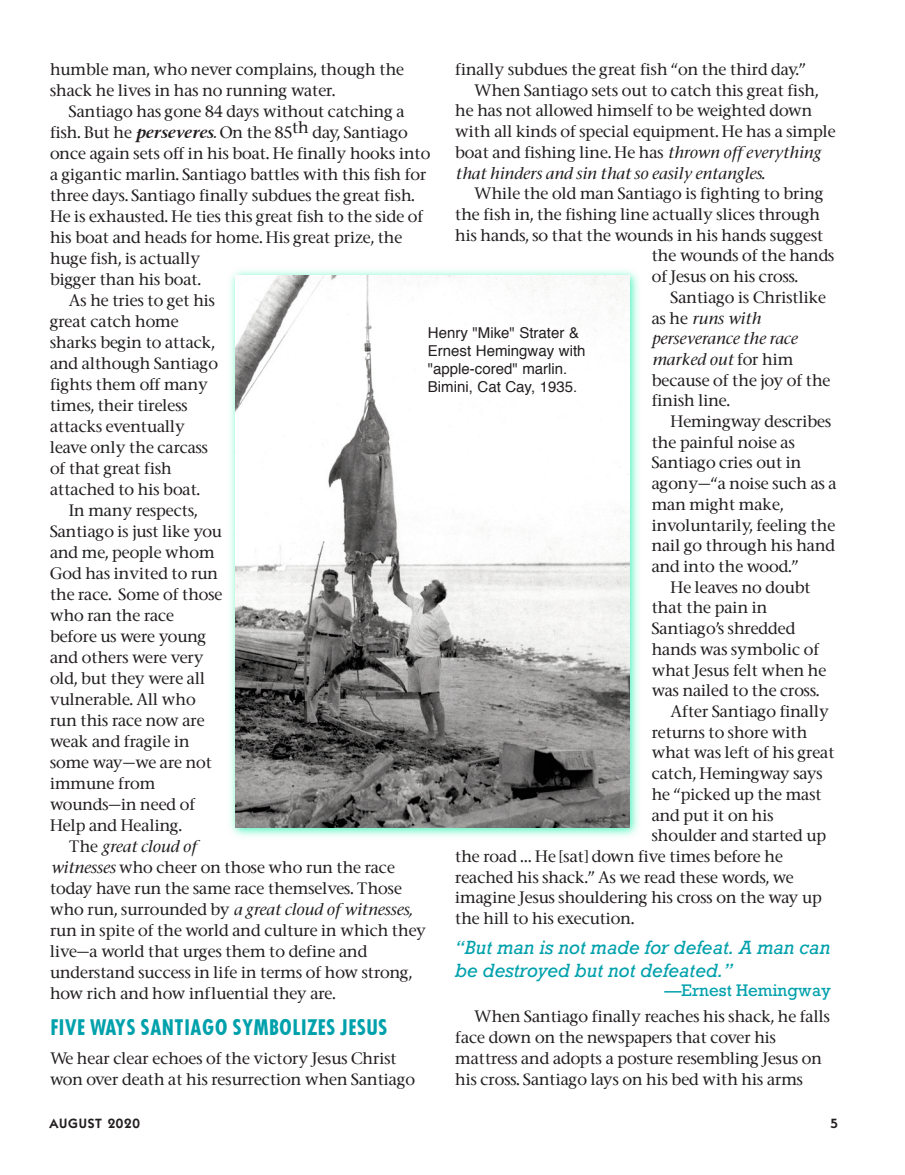
<style>
.page{position:relative;width:905px;height:1175px;background:#fff}
.page>*{position:absolute;margin:0;border:0;box-sizing:border-box;transform-origin:0 0}
.t1{font:700 21px "Futura Cond";color:#00a1ac}
.t2{font:italic 18px/22.5px "Rockwell";color:#00a1ac}
.t3{font:500 15.75px/21px "Stone Serif";color:#231f20}
.t4{font:italic 500 15.75px "Stone Serif";color:#231f20}
.t5{font:15.75px "Rockwell";color:#00a1ac}
.t6{font:15px/18px "Helvetica";color:#231f20}
.t7{font:600 13.5px "ITC Kabel Std";letter-spacing:.055em;color:#231f20}
.s1{font-style:italic}
.s2{font-style:normal}
.s3{font-family:"Stone Serif Semi Boold";font-weight:400;font-style:italic}
</style>
<div class="page">
<img style="left:230px;top:270px;width:409px;height:567px">
<img style="left:235px;top:275px;width:394px;height:553px">
<p class="t3" style="left:455px;top:59px;width:352px">finally subdues the great fish “on the third day.”</p>
<p class="t3" style="left:474px;top:79px;width:345px">When Santiago sets out to catch this great fish,</p>
<p class="t3" style="left:455px;top:100px;width:358px">he has not allowed himself to be weighted down</p>
<p class="t3" style="left:455px;top:121px;width:382px">with all kinds of special equipment. He has a simple</p>
<p class="t3" style="left:455px;top:141px;width:367px">boat and fishing line. He has <span class="s1">thrown off everything</span></p>
<p class="t4" style="left:455px;top:163px;width:311px">that hinders and sin that so easily entangles.</p>
<p class="t3" style="left:474px;top:183px;width:351px">While the old man Santiago is fighting to bring</p>
<p class="t3" style="left:455px;top:204px;width:366px">the fish in, the fishing line actually slices through</p>
<p class="t3" style="left:455px;top:224px;width:370px">his hands, so that the wounds in his hands suggest</p>
<p class="t3" style="left:651px;top:245px;width:184px">the wounds of the hands</p>
<p class="t3" style="left:651px;top:266px;width:148px">of Jesus on his cross.</p>
<p class="t3" style="left:670px;top:286px;width:157px">Santiago is Christlike</p>
<p class="t4" style="left:651px;top:308px;width:110px"><span class="s2">as he</span> runs with</p>
<p class="t4" style="left:651px;top:328px;width:147px">perseverance the race</p>
<p class="t4" style="left:651px;top:349px;width:143px">marked out <span class="s2">for him</span></p>
<p class="t3" style="left:651px;top:369px;width:180px">because of the joy of the</p>
<p class="t3" style="left:651px;top:390px;width:79px">finish line.</p>
<p class="t3" style="left:670px;top:411px;width:162px">Hemingway describes</p>
<p class="t3" style="left:651px;top:431px;width:145px">the painful noise as</p>
<p class="t3" style="left:651px;top:452px;width:151px">Santiago cries out in</p>
<p class="t3" style="left:651px;top:473px;width:186px">agony—“a noise such as a</p>
<p class="t3" style="left:651px;top:493px;width:133px">man might make,</p>
<p class="t3" style="left:651px;top:514px;width:185px">involuntarily, feeling the</p>
<p class="t3" style="left:651px;top:535px;width:185px">nail go through his hand</p>
<p class="t3" style="left:651px;top:555px;width:148px">and into the wood.”</p>
<p class="t3" style="left:670px;top:576px;width:141px">He leaves no doubt</p>
<p class="t3" style="left:651px;top:597px;width:117px">that the pain in</p>
<p class="t3" style="left:651px;top:618px;width:145px">Santiago’s shredded</p>
<p class="t3" style="left:651px;top:638px;width:169px">hands was symbolic of</p>
<p class="t3" style="left:651px;top:659px;width:176px">what Jesus felt when he</p>
<p class="t3" style="left:651px;top:680px;width:169px">was nailed to the cross.</p>
<p class="t3" style="left:670px;top:700px;width:160px">After Santiago finally</p>
<p class="t3" style="left:651px;top:721px;width:157px">returns to shore with</p>
<p class="t3" style="left:651px;top:742px;width:184px">what was left of his great</p>
<p class="t3" style="left:651px;top:762px;width:172px">catch, Hemingway says</p>
<p class="t3" style="left:651px;top:783px;width:171px">he “picked up the mast</p>
<p class="t3" style="left:651px;top:804px;width:123px">and put it on his</p>
<p class="t3" style="left:651px;top:825px;width:176px">shoulder and started up</p>
<p class="t3" style="left:455px;top:845px;width:329px">the road … He [sat] down five times before he</p>
<p class="t3" style="left:455px;top:866px;width:340px">reached his shack.” As we read these words, we</p>
<p class="t3" style="left:455px;top:887px;width:368px">imagine Jesus shouldering his cross on the way up</p>
<p class="t3" style="left:455px;top:907px;width:180px">the hill to his execution.</p>
<p class="t2" style="left:455px;top:939px;width:376px">“But man is not made for defeat. A man can be destroyed but not defeated.”</p>
<p class="t5" style="left:664px;top:985px;width:168px">—Ernest Hemingway</p>
<p class="t3" style="left:455px;top:1005px;width:376px;text-indent:19px">When Santiago finally reaches his shack, he falls face down on the newspapers that cover his mattress and adopts a posture resembling Jesus on his cross. Santiago lays on his bed with his arms</p>
<p class="t3" style="left:50px;top:59px;width:355px">humble man, who never complains, though the shack he lives in has no running water.</p>
<p class="t3" style="left:69px;top:101px;width:337px">Santiago has gone 84 days without catching a</p>
<p class="t3" style="left:50px;top:122px;width:359px">fish. But he <span class="s3">perseveres.</span> On the 85th day, Santiago</p>
<p class="t3" style="left:50px;top:143px;width:382px">once again sets off in his boat. He finally hooks into</p>
<p class="t3" style="left:50px;top:164px;width:378px">a gigantic marlin. Santiago battles with this fish for</p>
<p class="t3" style="left:50px;top:185px;width:366px">three days. Santiago finally subdues the great fish.</p>
<p class="t3" style="left:50px;top:206px;width:375px">He is exhausted. He ties this great fish to the side of</p>
<p class="t3" style="left:50px;top:227px;width:354px">his boat and heads for home. His great prize, the</p>
<p class="t3" style="left:50px;top:248px;width:152px">huge fish, is actually</p>
<p class="t3" style="left:50px;top:269px;width:152px">bigger than his boat.</p>
<p class="t3" style="left:69px;top:290px;width:148px">As he tries to get his</p>
<p class="t3" style="left:50px;top:311px;width:130px">great catch home</p>
<p class="t3" style="left:50px;top:332px;width:166px">sharks begin to attack,</p>
<p class="t3" style="left:50px;top:353px;width:169px">and although Santiago</p>
<p class="t3" style="left:50px;top:374px;width:159px">fights them off many</p>
<p class="t3" style="left:50px;top:395px;width:139px">times, their tireless</p>
<p class="t3" style="left:50px;top:416px;width:137px">attacks eventually</p>
<p class="t3" style="left:50px;top:437px;width:160px">leave only the carcass</p>
<p class="t3" style="left:50px;top:458px;width:123px">of that great fish</p>
<p class="t3" style="left:50px;top:479px;width:151px">attached to his boat.</p>
<p class="t3" style="left:69px;top:500px;width:130px">In many respects,</p>
<p class="t3" style="left:50px;top:521px;width:173px">Santiago is just like you</p>
<p class="t3" style="left:50px;top:542px;width:166px">and me, people whom</p>
<p class="t3" style="left:50px;top:563px;width:169px">God has invited to run</p>
<p class="t3" style="left:50px;top:584px;width:174px">the race. Some of those</p>
<p class="t3" style="left:50px;top:605px;width:126px">who ran the race</p>
<p class="t3" style="left:50px;top:626px;width:158px">before us were young</p>
<p class="t3" style="left:50px;top:647px;width:155px">and others were very</p>
<p class="t3" style="left:50px;top:668px;width:156px">old, but they were all</p>
<p class="t3" style="left:50px;top:689px;width:147px">vulnerable. All who</p>
<p class="t3" style="left:50px;top:710px;width:156px">run this race now are</p>
<p class="t3" style="left:50px;top:731px;width:141px">weak and fragile in</p>
<p class="t3" style="left:50px;top:752px;width:163px">some way—we are not</p>
<p class="t3" style="left:50px;top:773px;width:107px">immune from</p>
<p class="t3" style="left:50px;top:794px;width:147px">wounds—in need of</p>
<p class="t3" style="left:50px;top:815px;width:133px">Help and Healing.</p>
<p class="t4" style="left:69px;top:836px;width:129px"><span class="s2">The</span> great cloud of</p>
<p class="t3" style="left:50px;top:857px;width:346px"><span class="s1">witnesses</span> who cheer on those who run the race</p>
<p class="t3" style="left:50px;top:878px;width:353px">today have run the same race themselves. Those</p>
<p class="t4" style="left:50px;top:899px;width:364px"><span class="s2">who run, surrounded by</span> a great cloud of witnesses,</p>
<p class="t3" style="left:50px;top:920px;width:377px">run in spite of the world and culture in which they</p>
<p class="t3" style="left:50px;top:941px;width:319px">live—a world that urges them to define and</p>
<p class="t3" style="left:50px;top:962px;width:363px">understand success in life in terms of how strong,</p>
<p class="t3" style="left:50px;top:983px;width:287px">how rich and how influential they are.</p>
<h1 class="t1" style="left:50px;top:1014px;width:339px">FIVE WAYS SANTIAGO SYMBOLIZES JESUS</h1>
<p class="t3" style="left:50px;top:1047px;width:366px">We hear clear echoes of the victory Jesus Christ won over death at his resurrection when Santiago</p>
<p class="t6" style="left:428px;top:325px;width:159px">Henry "Mike" Strater &amp;<br>Ernest Hemingway with "apple-cored" marlin.<br>Bimini, Cat Cay, 1935.</p>
<p class="t7" style="left:50px;top:1118px;width:92px">AUGUST 2020</p>
<p class="t7" style="left:830px;top:1118px;width:9px">5</p>
</div>
